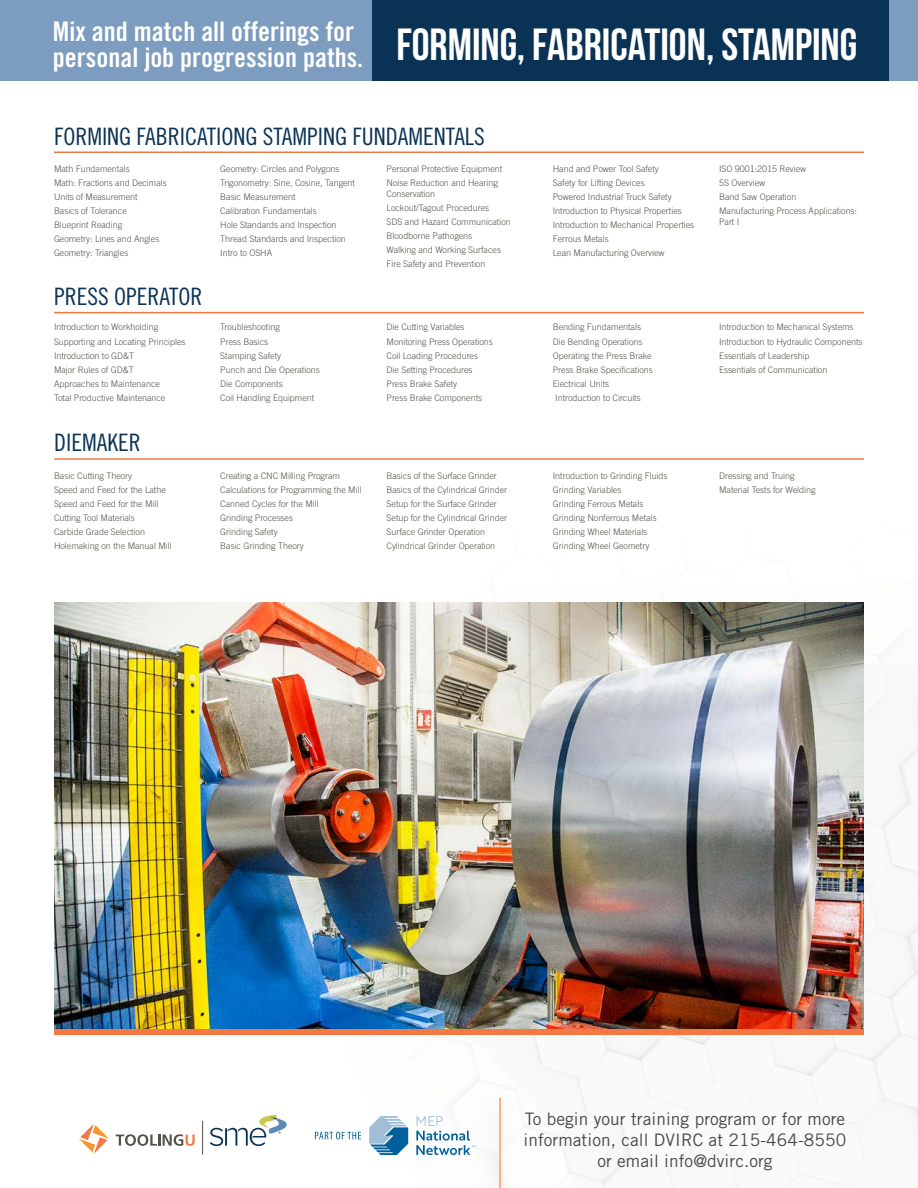
<style>
.page{position:relative;width:918px;height:1188px;background:#fff}
.page>*{position:absolute;margin:0;border:0;box-sizing:border-box;transform-origin:0 0}
.t1{font:45px "Bebas Neue";color:#fff}
.t2{font:27px/25.5px "Trade Gothic LT Std Bd Cn 20";color:#fff}
.t3{font:24px "Trade Gothic LT Std Cn 18";color:#0a3254}
.t4{font:17.25px/20.7px "Trade Gothic LT Std";letter-spacing:.005em;color:#47484d;text-align:center}
.t5{font:300 9px/14.1px "Trade Gothic LT Std";letter-spacing:-.005em;color:#54534a}
</style>
<div class="page">
<div style="left:0;top:0;width:918px;height:81px;background:#7c9cc0"></div>
<div style="left:373px;top:0;width:516px;height:81px;background:#0a3254"></div>
<img style="left:54px;top:151px;width:864px;height:1037px">
<div style="left:54px;top:1029px;width:810px;height:6px;background:#f47844"></div>
<div style="left:474px;top:1087px;width:46px;height:101px;background:#fbfbfa"></div>
<hr style="left:500px;top:1098px;width:1px;height:90px;background:#f47844">
<hr style="left:202px;top:1121px;width:1px;height:34px;background:#54534a">
<svg style="left:79px;top:1124px;width:30px;height:30px"></svg>
<svg style="left:116px;top:1134px;width:79px;height:12px"></svg>
<svg style="left:210px;top:1115px;width:77px;height:31px"></svg>
<svg style="left:315px;top:1132px;width:46px;height:7px"></svg>
<svg style="left:369px;top:1116px;width:39px;height:39px"></svg>
<svg style="left:416px;top:1116px;width:59px;height:39px"></svg>
<h2 class="t2" style="left:53px;top:19px;width:312px">Mix and match all offerings for personal job progression paths.</h2>
<h1 class="t1" style="left:396px;top:19px;width:463px">FORMING, FABRICATION, STAMPING</h1>
<h3 class="t3" style="left:54px;top:122px;width:432px">FORMING FABRICATIONG STAMPING FUNDAMENTALS</h3>
<p class="t5" style="left:54px;top:162px;width:114px">Math Fundamentals<br>Math: Fractions and Decimals<br>Units of Measurement<br>Basics of Tolerance<br>Blueprint Reading<br>Geometry: Lines and Angles<br>Geometry: Triangles</p>
<p class="t5" style="left:220px;top:162px;width:136px">Geometry: Circles and Polygons<br>Trigonometry: Sine, Cosine, Tangent<br>Basic Measurement<br>Calibration Fundamentals<br>Hole Standards and Inspection<br>Thread Standards and Inspection<br>Intro to OSHA</p>
<p class="t5" style="left:387px;top:162px;width:117px">Personal Protective Equipment<br>Noise Reduction and Hearing</p>
<p class="t5" style="left:387px;top:187px;width:126px">Conservation<br>Lockout/Tagout Procedures<br>SDS and Hazard Communication<br>Bloodborne Pathogens<br>Walking and Working Surfaces<br>Fire Safety and Prevention</p>
<h3 class="t3" style="left:54px;top:282px;width:150px">PRESS OPERATOR</h3>
<p class="t5" style="left:553px;top:162px;width:143px">Hand and Power Tool Safety<br>Safety for Lifting Devices<br>Powered Industrial Truck Safety<br>Introduction to Physical Properties<br>Introduction to Mechanical Properties<br>Ferrous Metals<br>Lean Manufacturing Overview</p>
<p class="t5" style="left:719px;top:162px;width:139px">ISO 9001:2015 Review<br>5S Overview<br>Band Saw Operation<br>Manufacturing Process Applications:</p>
<p class="t5" style="left:719px;top:215px;width:22px">Part I</p>
<p class="t5" style="left:54px;top:320px;width:133px">Introduction to Workholding<br>Supporting and Locating Principles<br>Introduction to GD&amp;T<br>Major Rules of GD&amp;T<br>Approaches to Maintenance<br>Total Productive Maintenance</p>
<p class="t5" style="left:220px;top:320px;width:101px">Troubleshooting<br>Press Basics<br>Stamping Safety<br>Punch and Die Operations<br>Die Components<br>Coil Handling Equipment</p>
<p class="t5" style="left:387px;top:320px;width:108px">Die Cutting Variables<br>Monitoring Press Operations<br>Coil Loading Procedures<br>Die Setting Procedures<br>Press Brake Safety<br>Press Brake Components</p>
<p class="t5" style="left:553px;top:320px;width:101px">Bending Fundamentals<br>Die Bending Operations<br>Operating the Press Brake<br>Press Brake Specifications<br>Electrical Units<br>Introduction to Circuits</p>
<p class="t5" style="left:719px;top:320px;width:145px">Introduction to Mechanical Systems<br>Introduction to Hydraulic Components<br>Essentials of Leadership<br>Essentials of Communication</p>
<h3 class="t3" style="left:54px;top:429px;width:88px">DIEMAKER</h3>
<p class="t5" style="left:54px;top:469px;width:119px">Basic Cutting Theory<br>Speed and Feed for the Lathe<br>Speed and Feed for the Mill<br>Cutting Tool Materials<br>Carbide Grade Selection<br>Holemaking on the Manual Mill</p>
<p class="t5" style="left:220px;top:469px;width:143px">Creating a CNC Milling Program<br>Calculations for Programming the Mill<br>Canned Cycles for the Mill<br>Grinding Processes<br>Grinding Safety<br>Basic Grinding Theory</p>
<p class="t5" style="left:387px;top:469px;width:122px">Basics of the Surface Grinder<br>Basics of the Cylindrical Grinder<br>Setup for the Surface Grinder<br>Setup for the Cylindrical Grinder<br>Surface Grinder Operation<br>Cylindrical Grinder Operation</p>
<p class="t5" style="left:553px;top:469px;width:116px">Introduction to Grinding Fluids<br>Grinding Variables<br>Grinding Ferrous Metals<br>Grinding Nonferrous Metals<br>Grinding Wheel Materials<br>Grinding Wheel Geometry</p>
<p class="t5" style="left:719px;top:469px;width:98px">Dressing and Truing<br>Material Tests for Welding</p>
<h3 class="t4" style="left:524px;top:1108px;width:324px">To begin your training program or for more information, call DVIRC at 215-464-8550 or email info@dvirc.org</h3>
</div>
